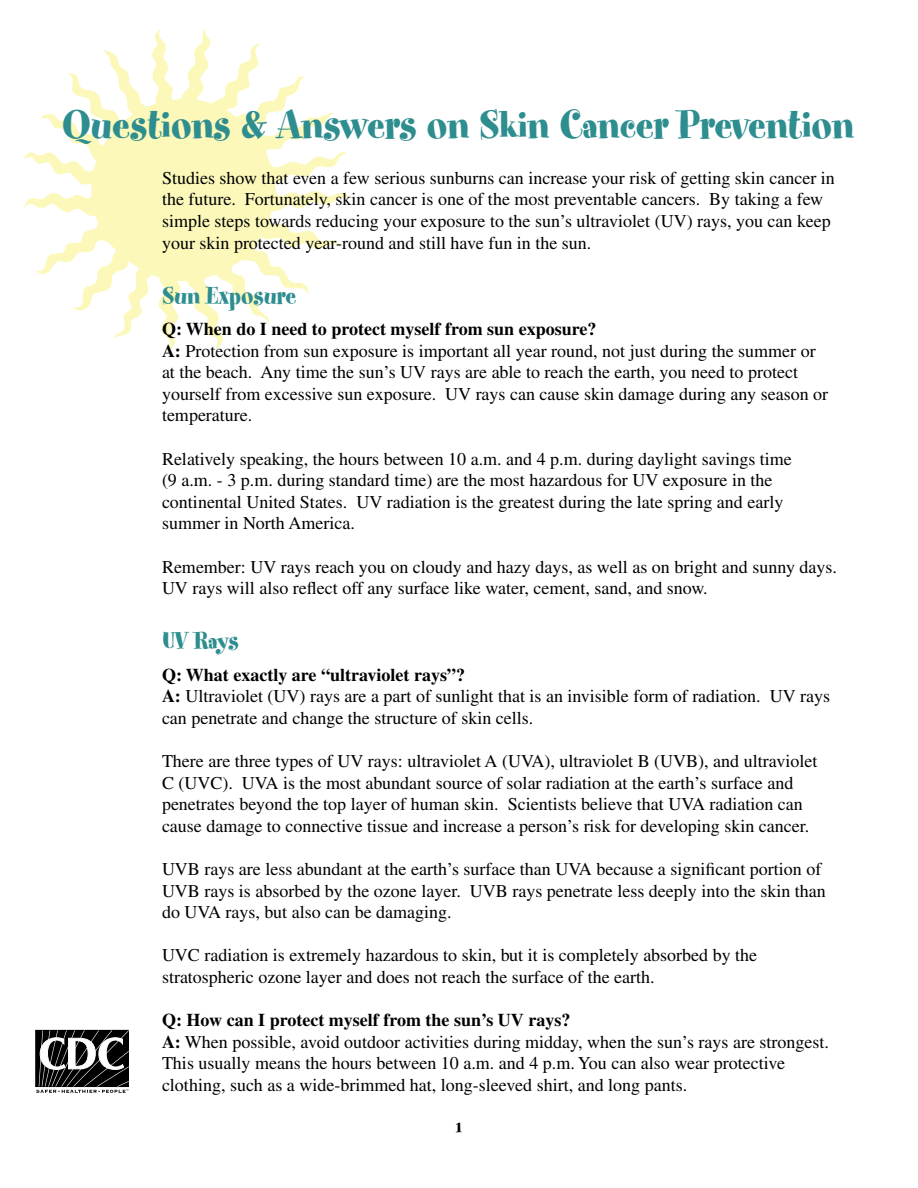
<style>
.page{position:relative;width:918px;height:1188px;background:#fff}
.page>*{position:absolute;margin:0;border:0;box-sizing:border-box;transform-origin:0 0}
.t1{font:45px "Spumoni LP";color:#2e8d8e}
.Heads{font:27px "Spumoni LP";color:#2e8d8e}
.Normal__Web{font:18px/21.6px "Times";color:#000}
.Normal__Web-2{font:700 18px "Times";color:#000}
.t2{font:18px "Spumoni LP";color:#000}
.s1{font-weight:700}
</style>
<div class="page">
<svg style="left:24px;top:28px;width:325px;height:323px"></svg>
<svg style="left:36px;top:1030px;width:93px;height:63px"></svg>
<p class="t1" style="left:62px;top:102px;width:794px">Questions &amp; Answers on Skin Cancer Prevention</p>
<p class="Normal__Web" style="left:162px;top:167px;width:674px">Studies show that even a few serious sunburns can increase your risk of getting skin cancer in the future. Fortunately, skin cancer is one of the most preventable cancers. By taking a few simple steps towards reducing your exposure to the sun’s ultraviolet (UV) rays, you can keep your skin protected year-round and still have fun in the sun.</p>
<p class="Heads" style="left:162px;top:281px;width:136px">Sun Exposure</p>
<p class="Normal__Web-2" style="left:162px;top:318px;width:436px">Q: When do I need to protect myself from sun exposure?</p>
<p class="Normal__Web" style="left:162px;top:340px;width:668px"><span class="s1">A:</span> Protection from sun exposure is important all year round, not just during the summer or at the beach. Any time the sun’s UV rays are able to reach the earth, you need to protect yourself from excessive sun exposure. UV rays can cause skin damage during any season or temperature.</p>
<p class="Normal__Web" style="left:162px;top:448px;width:631px">Relatively speaking, the hours between 10 a.m. and 4 p.m. during daylight savings time (9 a.m. - 3 p.m. during standard time) are the most hazardous for UV exposure in the continental United States. UV radiation is the greatest during the late spring and early summer in North America.</p>
<p class="Normal__Web" style="left:162px;top:556px;width:677px">Remember: UV rays reach you on cloudy and hazy days, as well as on bright and sunny days.<br>UV rays will also reflect off any surface like water, cement, sand, and snow.</p>
<p class="Heads" style="left:162px;top:627px;width:78px">UV Rays</p>
<p class="Normal__Web-2" style="left:162px;top:664px;width:305px">Q: What exactly are “ultraviolet rays”?</p>
<p class="Normal__Web" style="left:162px;top:685px;width:670px"><span class="s1">A:</span> Ultraviolet (UV) rays are a part of sunlight that is an invisible form of radiation. UV rays can penetrate and change the structure of skin cells.</p>
<p class="Normal__Web" style="left:162px;top:750px;width:657px">There are three types of UV rays: ultraviolet A (UVA), ultraviolet B (UVB), and ultraviolet C (UVC). UVA is the most abundant source of solar radiation at the earth’s surface and penetrates beyond the top layer of human skin. Scientists believe that UVA radiation can cause damage to connective tissue and increase a person’s risk for developing skin cancer.</p>
<p class="Normal__Web" style="left:162px;top:858px;width:665px">UVB rays are less abundant at the earth’s surface than UVA because a significant portion of<br>UVB rays is absorbed by the ozone layer. UVB rays penetrate less deeply into the skin than do UVA rays, but also can be damaging.</p>
<p class="Normal__Web" style="left:162px;top:944px;width:597px">UVC radiation is extremely hazardous to skin, but it is completely absorbed by the stratospheric ozone layer and does not reach the surface of the earth.</p>
<p class="Normal__Web-2" style="left:162px;top:1009px;width:410px">Q: How can I protect myself from the sun’s UV rays?</p>
<p class="Normal__Web" style="left:162px;top:1031px;width:669px"><span class="s1">A:</span> When possible, avoid outdoor activities during midday, when the sun’s rays are strongest.<br>This usually means the hours between 10 a.m. and 4 p.m. You can also wear protective clothing, such as a wide-brimmed hat, long-sleeved shirt, and long pants.</p>
<p class="t2" style="left:456px;top:1118px;width:7px">1</p>
</div>
